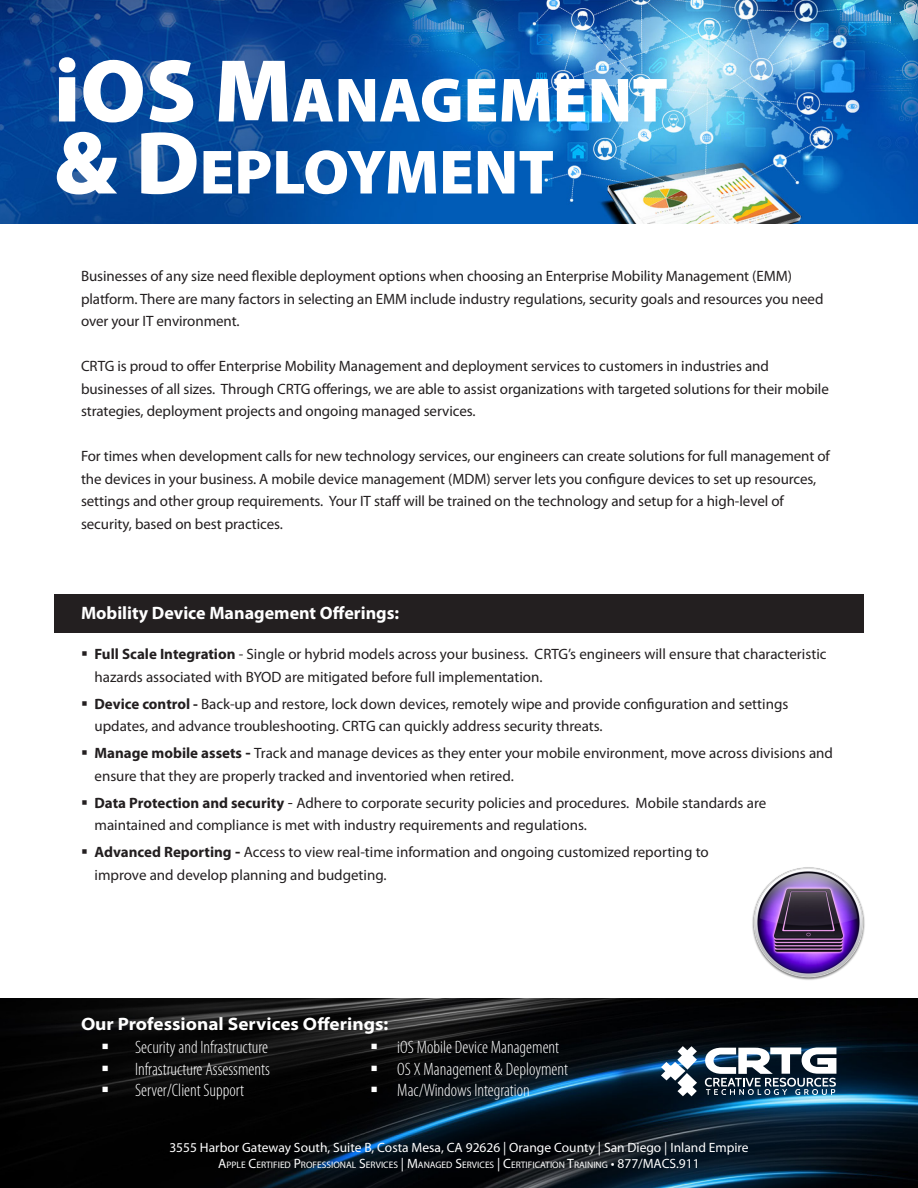
<style>
.page{position:relative;width:918px;height:1188px;background:#fff}
.page>*{position:absolute;margin:0;border:0;box-sizing:border-box;transform-origin:0 0}
.t1{font:900 63px "Myriad Pro";color:#fff}
.t2{font:300 condensed 18px "Myriad Pro";color:#fff}
.t3{font:700 18px "Myriad Pro";color:#fff}
.t4{font:700 semi-expanded 18px "Myriad Pro";color:#fff}
.t5{font:15px/22.5px "Myriad Pro";letter-spacing:-.005em;color:#231f20}
.t6{font:13.5px "Myriad Pro";color:#fff}
.t7{font:9.45px "Myriad Pro";color:#fff}
.s1{font-size:90px}
.s2{font-weight:700}
.s3{font-weight:700;font-size:16.5px}
.s4{font-size:16.5px}
.s5{font-size:13.5px}
</style>
<div class="page">
<img style="left:0;top:0;width:918px;height:224px">
<div style="left:54px;top:594px;width:810px;height:39px;background:#231f20"></div>
<img style="left:752px;top:867px;width:113px;height:113px">
<img style="left:0;top:999px;width:918px;height:189px">
<svg style="left:661px;top:1046px;width:36px;height:50px"></svg>
<svg style="left:705px;top:1048px;width:131px;height:47px"></svg>
<p class="t1" style="left:54px;top:64px;width:616px"><span class="s1">i</span><span class="s1">OS M</span>ANAGEMENT</p>
<p class="t1" style="left:54px;top:136px;width:502px"><span class="s1">&amp; D</span>EPLOYMENT</p>
<p class="t5" style="left:81px;top:265px;width:744px">Businesses of any size need flexible deployment options when choosing an Enterprise Mobility Management (EMM) platform. There are many factors in selecting an EMM include industry regulations, security goals and resources you need over your IT environment.</p>
<p class="t5" style="left:81px;top:355px;width:749px">CRTG is proud to offer Enterprise Mobility Management and deployment services to customers in industries and businesses of all sizes. Through CRTG offerings, we are able to assist organizations with targeted solutions for their mobile strategies, deployment projects and ongoing managed services.</p>
<p class="t5" style="left:81px;top:445px;width:750px">For times when development calls for new technology services, our engineers can create solutions for full management of the devices in your business. A mobile device management (MDM) server lets you configure devices to set up resources, settings and other group requirements. Your IT staff will be trained on the technology and setup for a high-level of security, based on best practices.</p>
<p class="t3" style="left:81px;top:603px;width:320px">Mobility Device Management Offerings:</p>
<p class="t5" style="left:94px;top:643px;width:734px;text-indent:-14px">▪ <span class="s2">Full Scale Integration</span> - Single or hybrid models across your business. CRTG’s engineers will ensure that characteristic hazards associated with BYOD are mitigated before full implementation.</p>
<p class="t5" style="left:94px;top:693px;width:695px;text-indent:-14px">▪ <span class="s2">Device control -</span> Back-up and restore, lock down devices, remotely wipe and provide configuration and settings updates, and advance troubleshooting. CRTG can quickly address security threats.</p>
<p class="t5" style="left:94px;top:742px;width:740px;text-indent:-14px">▪ <span class="s2">Manage mobile assets</span> <span class="s3">-</span> Track and manage devices as they enter your mobile environment, move across divisions and ensure that they are properly tracked and inventoried when retired.</p>
<p class="t5" style="left:94px;top:792px;width:673px;text-indent:-14px">▪ <span class="s2">Data Protection and security</span> <span class="s4">-</span> Adhere to corporate security policies and procedures. Mobile standards are maintained and compliance is met with industry requirements and regulations.</p>
<p class="t5" style="left:94px;top:841px;width:616px;text-indent:-14px">▪ <span class="s2">Advanced Reporting</span> <span class="s3">-</span> Access to view real-time information and ongoing customized reporting to improve and develop planning and budgeting.</p>
<p class="t4" style="left:81px;top:1014px;width:309px">Our Professional Services Offerings:</p>
<p class="t2" style="left:370px;top:1038px;width:190px">▪ iOS Mobile Device Management</p>
<p class="t2" style="left:370px;top:1059px;width:199px">▪ OS X Management &amp; Deployment</p>
<p class="t2" style="left:370px;top:1081px;width:161px">▪ Mac/Windows Integration</p>
<p class="t2" style="left:101px;top:1038px;width:168px">▪ Security and Infrastructure</p>
<p class="t2" style="left:101px;top:1059px;width:170px">▪ Infrastructure Assessments</p>
<p class="t2" style="left:101px;top:1081px;width:144px">▪ Server/Client Support</p>
<p class="t6" style="left:169px;top:1140px;width:581px">3555 Harbor Gateway South, Suite B, Costa Mesa, CA 92626 | Orange County | San Diego | Inland Empire</p>
<p class="t7" style="left:218px;top:1159px;width:483px"><span class="s5">A</span>PPLE <span class="s5">C</span>ERTIFIED <span class="s5">P</span>ROFESSIONAL <span class="s5">S</span>ERVICES <span class="s5">| M</span>ANAGED <span class="s5">S</span>ERVICES <span class="s5">| C</span>ERTIFICATION <span class="s5">T</span>RAINING <span class="s5">• 877/</span><span class="s5">MACS.911</span></p>
</div>
